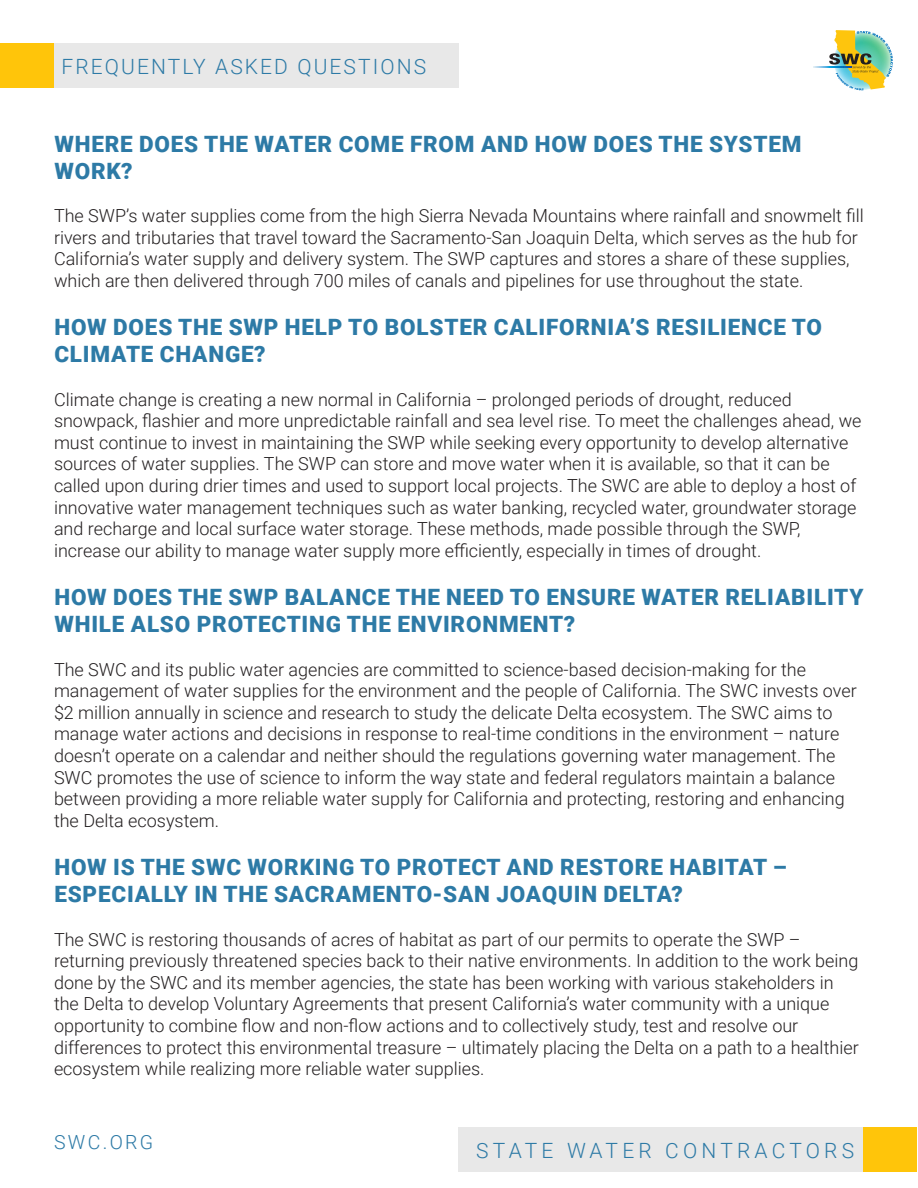
<style>
.page{position:relative;width:918px;height:1188px;background:#fff}
.page>*{position:absolute;margin:0;border:0;box-sizing:border-box;transform-origin:0 0}
.t1{font:900 22.5px/27px "Roboto";letter-spacing:.035em;color:#2d7aa6}
.t2{font:300 21px "Roboto";letter-spacing:.1em;color:#2d7aa6}
.t3{font:300 21px "Roboto";letter-spacing:.2em;color:#2d7aa6}
.t4{font:300 19.5px "Roboto";letter-spacing:.12em;color:#2d7aa6}
.t5{font:300 18px/21.6px "Roboto";color:#231f20}
</style>
<div class="page">
<svg style="left:813px;top:67px;width:16px;height:1px"></svg>
<img style="left:829px;top:30px;width:64px;height:60px">
<div style="left:458px;top:1127px;width:458px;height:45px;background:#e8e8e8"></div>
<div style="left:863px;top:1127px;width:53px;height:45px;background:#ffc50a"></div>
<div style="left:0;top:43px;width:458px;height:45px;background:#e8e8e8"></div>
<div style="left:0;top:43px;width:53px;height:45px;background:#ffc50a"></div>
<p class="t2" style="left:62px;top:51px;width:366px">FREQUENTLY ASKED QUESTIONS</p>
<p class="t1" style="left:54px;top:130px;width:749px">WHERE DOES THE WATER COME FROM AND HOW DOES THE SYSTEM<br>WORK?</p>
<p class="t5" style="left:54px;top:204px;width:811px">The SWP’s water supplies come from the high Sierra Nevada Mountains where rainfall and snowmelt fill rivers and tributaries that travel toward the Sacramento-San Joaquin Delta, which serves as the hub for California’s water supply and delivery system. The SWP captures and stores a share of these supplies, which are then delivered through 700 miles of canals and pipelines for use throughout the state.</p>
<p class="t1" style="left:54px;top:313px;width:769px">HOW DOES THE SWP HELP TO BOLSTER CALIFORNIA’S RESILIENCE TO<br>CLIMATE CHANGE?</p>
<p class="t5" style="left:54px;top:388px;width:809px">Climate change is creating a new normal in California – prolonged periods of drought, reduced snowpack, flashier and more unpredictable rainfall and sea level rise. To meet the challenges ahead, we must continue to invest in maintaining the SWP while seeking every opportunity to develop alternative sources of water supplies. The SWP can store and move water when it is available, so that it can be called upon during drier times and used to support local projects. The SWC are able to deploy a host of innovative water management techniques such as water banking, recycled water, groundwater storage and recharge and local surface water storage. These methods, made possible through the SWP, increase our ability to manage water supply more efficiently, especially in times of drought.</p>
<p class="t1" style="left:54px;top:583px;width:811px">HOW DOES THE SWP BALANCE THE NEED TO ENSURE WATER RELIABILITY<br>WHILE ALSO PROTECTING THE ENVIRONMENT?</p>
<p class="t5" style="left:54px;top:658px;width:804px">The SWC and its public water agencies are committed to science-based decision-making for the management of water supplies for the environment and the people of California. The SWC invests over $2 million annually in science and research to study the delicate Delta ecosystem. The SWC aims to manage water actions and decisions in response to real-time conditions in the environment – nature doesn’t operate on a calendar and neither should the regulations governing water management. The SWC promotes the use of science to inform the way state and federal regulators maintain a balance between providing a more reliable water supply for California and protecting, restoring and enhancing the Delta ecosystem.</p>
<p class="t1" style="left:54px;top:853px;width:734px">HOW IS THE SWC WORKING TO PROTECT AND RESTORE HABITAT –<br>ESPECIALLY IN THE SACRAMENTO-SAN JOAQUIN DELTA?</p>
<p class="t5" style="left:54px;top:928px;width:806px">The SWC is restoring thousands of acres of habitat as part of our permits to operate the SWP – returning previously threatened species back to their native environments. In addition to the work being done by the SWC and its member agencies, the state has been working with various stakeholders in the Delta to develop Voluntary Agreements that present California’s water community with a unique opportunity to combine flow and non-flow actions and to collectively study, test and resolve our differences to protect this environmental treasure – ultimately placing the Delta on a path to a healthier ecosystem while realizing more reliable water supplies.</p>
<p class="t4" style="left:54px;top:1128px;width:101px">SWC.ORG</p>
<p class="t3" style="left:476px;top:1135px;width:379px">STATE WATER CONTRACTORS</p>
</div>
